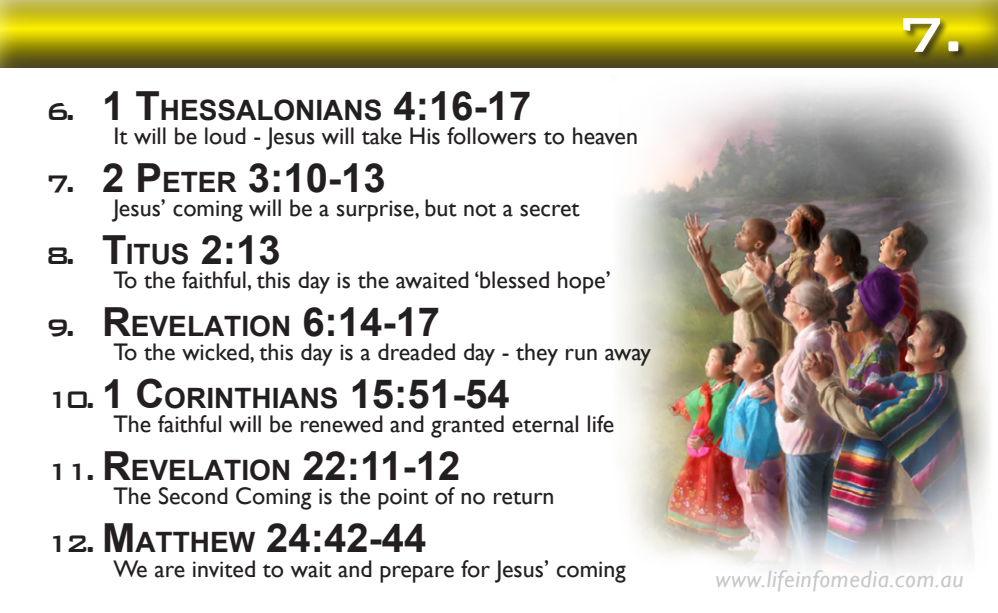
<style>
.page{position:relative;width:998px;height:613px;background:#fff}
.page>*{position:absolute;margin:0;border:0;box-sizing:border-box;transform-origin:0 0}
.t1{font:500 64px "Bank Gothic";color:#fff}
.Verse{font:700 40px "Arial";color:#231f20}
.Verse-2{font:700 28px "Arial";color:#231f20}
.Content{font:24px "Gill Sans";color:#231f20}
.t2{font:italic 24px "Gill Sans";letter-spacing:.03em;color:#c7c8ca}
.s1{font-family:"Bank Gothic";font-weight:500;font-size:32px}
.s2{font-size:40px}
.s3{font-size:28px}
</style>
<div class="page">
<img style="left:619px;top:85px;width:371px;height:488px">
<div style="left:0;top:0;width:998px;height:73px;background:#231f20;opacity:.75"></div>
<div style="left:902px;top:18px;width:65px;height:42px;background:#231f20;opacity:.75"></div>
<p class="Verse-2" style="left:45px;top:92px;width:487px"><span class="s1">6.</span> <span class="s2">1 T</span>HESSALONIANS <span class="s2">4:16-17</span></p>
<p class="Content" style="left:113px;top:122px;width:526px">It will be loud - Jesus will take His followers to heaven</p>
<p class="Verse" style="left:45px;top:151px;width:342px"><span class="s1">7.</span> 2 P<span class="s3">ETER</span> 3:10-13</p>
<p class="Content" style="left:113px;top:194px;width:468px">Jesus’ coming will be a surprise, but not a secret</p>
<p class="Verse" style="left:45px;top:223px;width:237px"><span class="s1">8.</span> T<span class="s3">ITUS</span> 2:13</p>
<p class="Content" style="left:113px;top:266px;width:499px">To the faithful, this day is the awaited ‘blessed hope’</p>
<p class="Verse-2" style="left:45px;top:308px;width:396px"><span class="s1">9.</span> <span class="s2">R</span>EVELATION <span class="s2">6:14-17</span></p>
<p class="Content" style="left:113px;top:338px;width:539px">To the wicked, this day is a dreaded day - they run away</p>
<p class="Verse" style="left:45px;top:367px;width:466px"><span class="s1">10.</span> 1 C<span class="s3">ORINTHIANS</span> 15:51-54</p>
<p class="Content" style="left:113px;top:410px;width:502px">The faithful will be renewed and granted eternal life</p>
<p class="Verse" style="left:45px;top:439px;width:416px"><span class="s1">11.</span> R<span class="s3">EVELATION</span> 22:11-12</p>
<p class="Content" style="left:113px;top:482px;width:443px">The Second Coming is the point of no return</p>
<p class="Verse" style="left:45px;top:511px;width:382px"><span class="s1">12.</span> M<span class="s3">ATTHEW</span> 24:42-44</p>
<p class="Content" style="left:113px;top:554px;width:514px">We are invited to wait and prepare for Jesus’ coming</p>
<p class="t1" style="left:896px;top:-15px;width:69px">7.</p>
<p class="t2" style="left:715px;top:565px;width:250px">www.lifeinfomedia.com.au</p>
</div>
